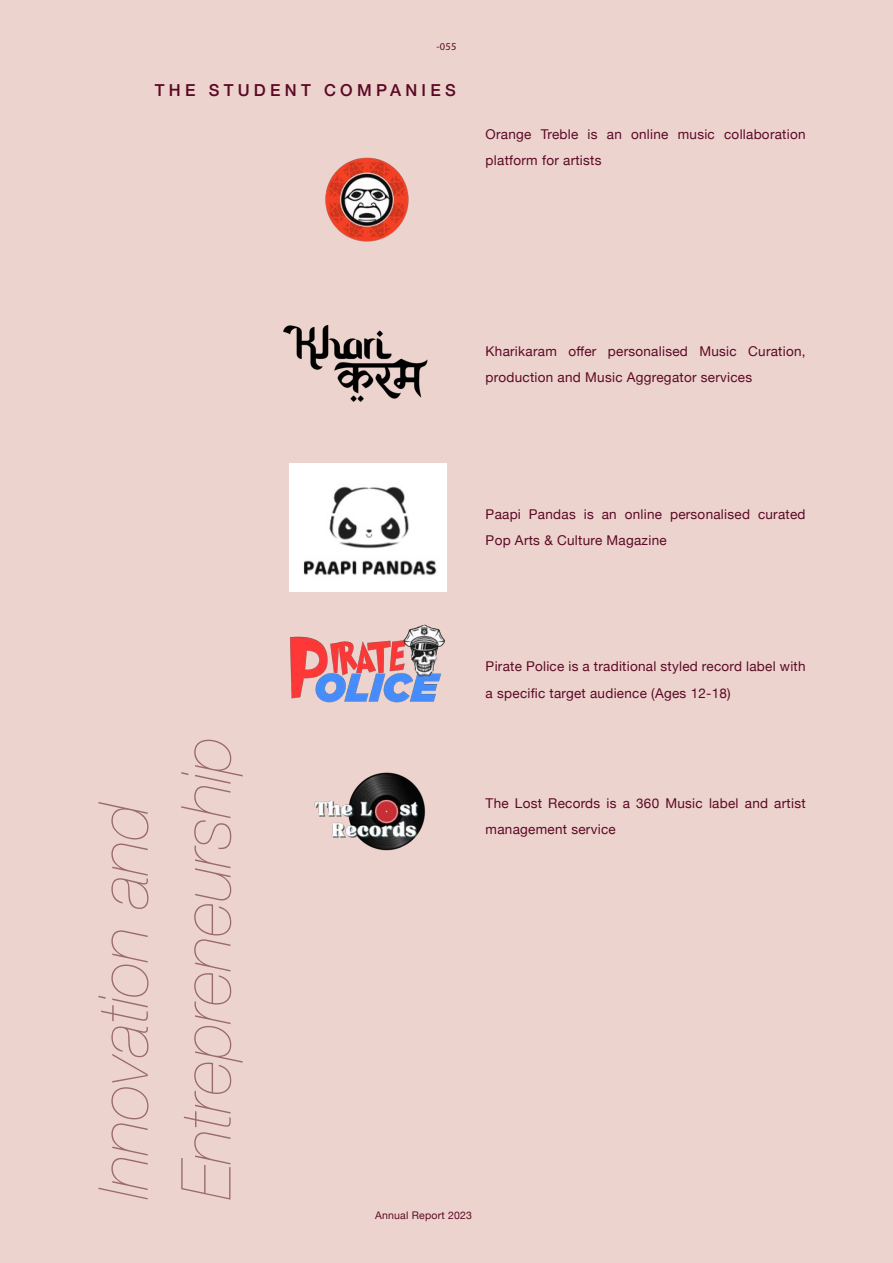
<style>
.page{position:relative;width:893px;height:1263px;background:#edd3ce}
.page>*{position:absolute;margin:0;border:0;box-sizing:border-box;transform-origin:0 0}
.Headline_-_Align_Left{font:italic 200 69px/82.8px "Helvetica Neue";color:#9a6a6e}
.Subtitle{font:500 16.5px "Helvetica Neue";letter-spacing:.26em;color:#5b0925}
.Body_Text{font:13.5px/26.4px "Helvetica Neue";letter-spacing:.02em;color:#5b0925}
.t1{font:10.5px "Helvetica Neue";letter-spacing:.02em;color:#5b0925}
.t2{font:10.5px "Myriad Pro";color:#5b0925}
</style>
<div class="page">
<img style="left:325px;top:157px;width:84px;height:85px">
<img style="left:283px;top:325px;width:145px;height:77px">
<img style="left:289px;top:464px;width:157px;height:127px">
<img style="left:290px;top:624px;width:155px;height:79px">
<img style="left:314px;top:772px;width:112px;height:79px">
<p class="t2" style="left:436px;top:40px;width:22px">-055</p>
<p class="Subtitle" style="left:155px;top:77px;width:302px">THE STUDENT COMPANIES</p>
<p class="Body_Text" style="left:486px;top:122px;width:321px">Orange Treble is an online music collaboration platform for artists</p>
<p class="Headline_-_Align_Left" style="left:78px;top:1199px;width:467px;rotate:-90deg">Innovation and<br>Entrepreneurship</p>
<p class="Body_Text" style="left:486px;top:339px;width:321px">Kharikaram offer personalised Music Curation, production and Music Aggregator services</p>
<p class="Body_Text" style="left:486px;top:502px;width:321px">Paapi Pandas is an online personalised curated<br>Pop Arts &amp; Culture Magazine</p>
<p class="Body_Text" style="left:486px;top:654px;width:321px">Pirate Police is a traditional styled record label with a specific target audience (Ages 12-18)</p>
<p class="Body_Text" style="left:486px;top:790px;width:321px">The Lost Records is a 360 Music label and artist management service</p>
<p class="t1" style="left:375px;top:1208px;width:98px">Annual Report 2023</p>
</div>
